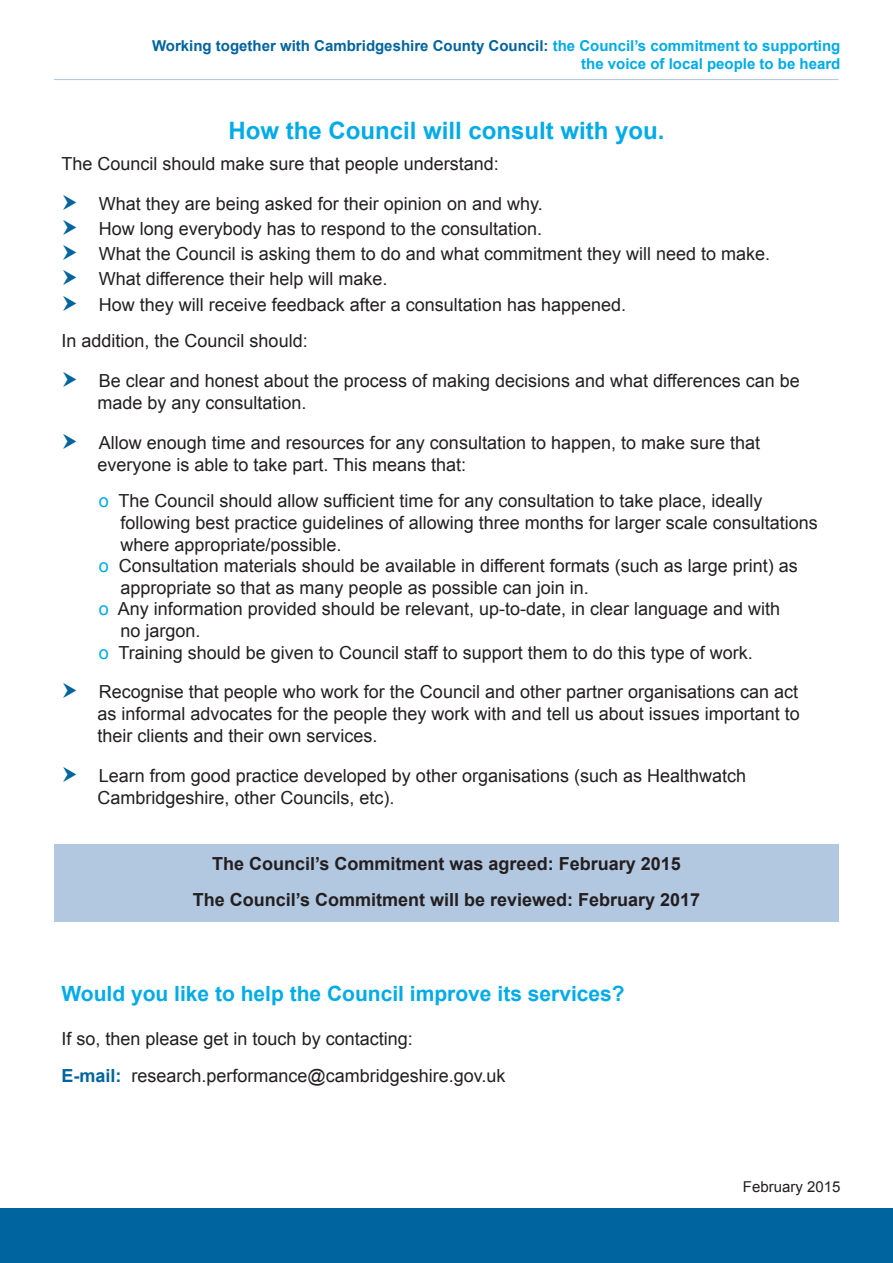
<style>
.page{position:relative;width:893px;height:1263px;background:#fff}
.page>*{position:absolute;margin:0;border:0;box-sizing:border-box;transform-origin:0 0}
.t1{font:700 24px "Arial";color:#00abe7}
.t2{font:700 21px "Arial";color:#00abe7}
.t3{font:18px/25.2px "Arial";color:#231f20}
.t4{font:700 18px/36.6px "Arial";color:#231f20;text-align:center}
.t5{font:700 15px/18px "Arial";color:#00abe7;text-align:right}
.t6{font:15px "Arial";color:#231f20}
.s1{color:#00649e}
.s2{color:#00abe7}
.s3{font-weight:700;color:#00649e}
</style>
<div class="page">
<div style="left:54px;top:844px;width:785px;height:77px;background:#b2c7e0"></div>
<div style="left:0;top:1208px;width:893px;height:55px;background:#00649e"></div>
<hr style="left:54px;top:79px;width:785px;height:1px;background:#b2c7e0">
<p class="t5" style="left:152px;top:36px;width:690px"><span class="s1">Working together with Cambridgeshire County Council:</span> the Council’s commitment to supporting the voice of local people to be heard</p>
<h1 class="t1" style="left:228px;top:117px;width:437px">How the Council will consult with you.</h1>
<p class="t3" style="left:62px;top:151px;width:439px">The Council should make sure that people understand:</p>
<p class="t3" style="left:99px;top:191px;width:673px">What they are being asked for their opinion on and why.<br>How long everybody has to respond to the consultation.<br>What the Council is asking them to do and what commitment they will need to make.<br>What difference their help will make.<br>How they will receive feedback after a consultation has happened.</p>
<p class="t3" style="left:62px;top:328px;width:248px">In addition, the Council should:</p>
<p class="t3" style="left:97px;top:370px;width:704px;line-height:22px">Be clear and honest about the process of making decisions and what differences can be made by any consultation.</p>
<p class="t3" style="left:97px;top:431px;width:664px;line-height:22px">Allow enough time and resources for any consultation to happen, to make sure that everyone is able to take part. This means that:</p>
<p class="t3" style="left:99px;top:489px;width:665px"><span class="s2">o</span> The Council should allow sufficient time for any consultation to take place, ideally</p>
<p class="t3" style="left:121px;top:510px;width:699px">following best practice guidelines of allowing three months for larger scale consultations</p>
<p class="t3" style="left:121px;top:532px;width:223px">where appropriate/possible.</p>
<p class="t3" style="left:99px;top:553px;width:701px"><span class="s2">o</span> Consultation materials should be available in different formats (such as large print) as</p>
<p class="t3" style="left:121px;top:575px;width:470px">appropriate so that as many people as possible can join in.</p>
<p class="t3" style="left:99px;top:597px;width:683px"><span class="s2">o</span> Any information provided should be relevant, up-to-date, in clear language and with</p>
<p class="t3" style="left:121px;top:618px;width:82px">no jargon.</p>
<p class="t3" style="left:99px;top:640px;width:656px"><span class="s2">o</span> Training should be given to Council staff to support them to do this type of work.</p>
<p class="t3" style="left:97px;top:681px;width:704px;line-height:21.9px;text-align:justify">Recognise that people who work for the Council and other partner organisations can act as informal advocates for the people they work with and tell us about issues important to their clients and their own services.</p>
<p class="t3" style="left:97px;top:764px;width:650px;line-height:22px">Learn from good practice developed by other organisations (such as Healthwatch<br>Cambridgeshire, other Councils, etc).</p>
<p class="t4" style="left:193px;top:845px;width:509px">The Council’s Commitment was agreed: February 2015<br>The Council’s Commitment will be reviewed: February 2017</p>
<p class="t2" style="left:62px;top:982px;width:565px">Would you like to help the Council improve its services?</p>
<p class="t3" style="left:62px;top:1021px;width:446px;line-height:36.6px">If so, then please get in touch by contacting:<br><span class="s3">E-mail:</span> research.performance@cambridgeshire.gov.uk</p>
<p class="t6" style="left:743px;top:1178px;width:99px">February 2015</p>
</div>
